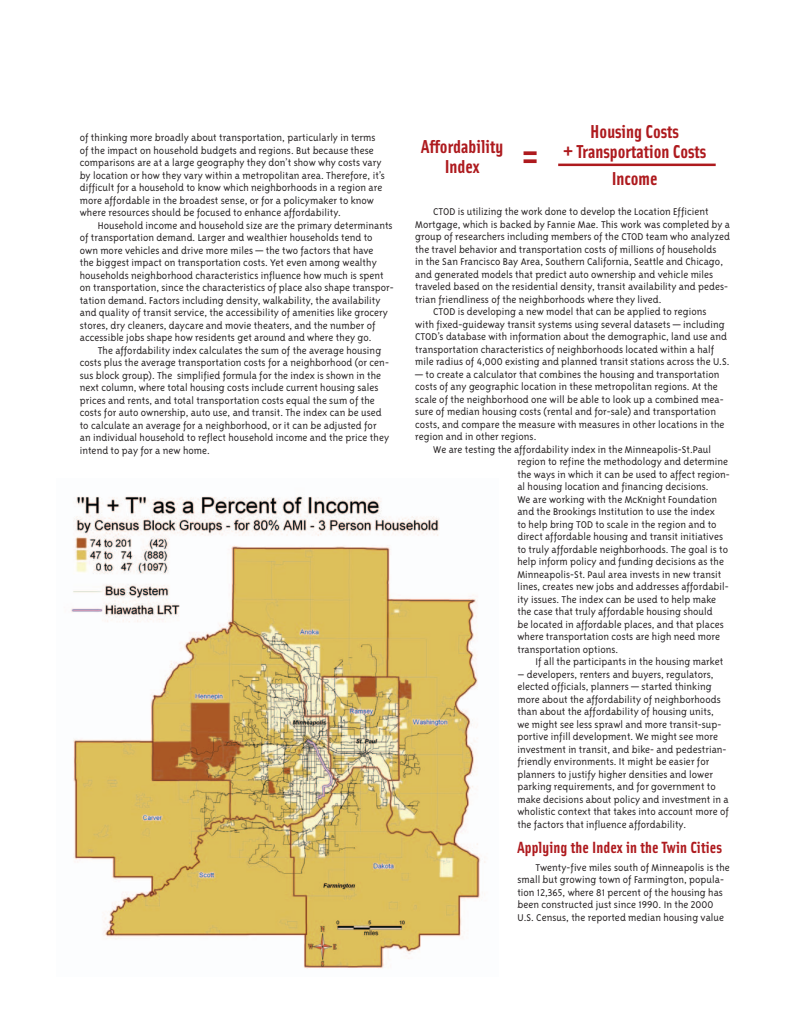
<style>
.page{position:relative;width:810px;height:1035px;background:#fff}
.page>*{position:absolute;margin:0;border:0;box-sizing:border-box;transform-origin:0 0}
.t1{font:700 50px "Solex";color:#ae1a1e}
.t2{font:700 18.75px/20px "Solex";color:#ae1a1e;text-align:center}
.t3{font:700 16.25px "Solex";letter-spacing:.005em;color:#ae1a1e}
.t4{font:11.25px/12.5px "Triplex Sans Light Lin";letter-spacing:.005em;color:#231f20}
.s1{font-size:25px}
</style>
<div class="page">
<hr style="left:558px;top:164px;width:158px;height:2px;background:#ae1a1e">
<img style="left:71px;top:496px;width:414px;height:473px">
<p class="t4" style="left:80px;top:132px;width:307px">of thinking more broadly about transportation, particularly in terms of the impact on household budgets and regions. But because these comparisons are at a large geography they don’t show why costs vary by location or how they vary within a metropolitan area. Therefore, it’s difficult for a household to know which neighborhoods in a region are more affordable in the broadest sense, or for a policymaker to know where resources should be focused to enhance affordability.</p>
<p class="t4" style="left:80px;top:219px;width:316px;text-indent:18px">Household income and household size are the primary determinants of transportation demand. Larger and wealthier households tend to<br>own more vehicles and drive more miles — the two factors that have<br>the biggest impact on transportation costs. Yet even among wealthy households neighborhood characteristics influence how much is spent on transportation, since the characteristics of place also shape transpor&shy;tation demand. Factors including density, walkability, the availability and quality of transit service, the accessibility of amenities like grocery stores, dry cleaners, daycare and movie theaters, and the number of accessible jobs shape how residents get around and where they go.</p>
<p class="t4" style="left:80px;top:344px;width:311px;text-indent:18px">The affordability index calculates the sum of the average housing costs plus the average transportation costs for a neighborhood (or cen&shy;sus block group). The simplified formula for the index is shown in the next column, where total housing costs include current housing sales prices and rents, and total transportation costs equal the sum of the costs for auto ownership, auto use, and transit. The index can be used to calculate an average for a neighborhood, or it can be adjusted for an individual household to reflect household income and the price they intend to pay for a new home.</p>
<h2 class="t2" style="left:421px;top:136px;width:84px">Affordability<br>Index</h2>
<h1 class="t1" style="left:519px;top:121px;width:23px">=</h1>
<h2 class="t2" style="left:563px;top:120px;width:145px">Housing Costs<br><span class="s1">+</span> Transportation Costs</h2>
<h2 class="t2" style="left:612px;top:168px;width:47px">Income</h2>
<p class="t4" style="left:433px;top:206px;width:277px">CTOD is utilizing the work done to develop the Location Efficient</p>
<p class="t4" style="left:415px;top:218px;width:316px">Mortgage, which is backed by Fannie Mae. This work was completed by a</p>
<p class="t4" style="left:415px;top:231px;width:316px">group of researchers including members of the CTOD team who analyzed</p>
<p class="t4" style="left:415px;top:243px;width:303px">the travel behavior and transportation costs of millions of households</p>
<p class="t4" style="left:415px;top:256px;width:309px">in the San Francisco Bay Area, Southern California, Seattle and Chicago,</p>
<p class="t4" style="left:415px;top:268px;width:300px">and generated models that predict auto ownership and vehicle miles</p>
<p class="t4" style="left:415px;top:281px;width:314px">traveled based on the residential density, transit availability and pedes-</p>
<p class="t4" style="left:415px;top:293px;width:248px">trian friendliness of the neighborhoods where they lived.</p>
<p class="t4" style="left:433px;top:306px;width:275px">CTOD is developing a new model that can be applied to regions</p>
<p class="t4" style="left:415px;top:318px;width:311px">with fixed-guideway transit systems using several datasets — including</p>
<p class="t4" style="left:415px;top:331px;width:313px">CTOD’s database with information about the demographic, land use and</p>
<p class="t4" style="left:415px;top:343px;width:300px">transportation characteristics of neighborhoods located within a half</p>
<p class="t4" style="left:415px;top:356px;width:316px">mile radius of 4,000 existing and planned transit stations across the U.S.</p>
<p class="t4" style="left:415px;top:368px;width:311px">— to create a calculator that combines the housing and transportation costs of any geographic location in these metropolitan regions. At the scale of the neighborhood one will be able to look up a combined mea&shy;sure of median housing costs (rental and for-sale) and transportation costs, and compare the measure with measures in other locations in the region and in other regions.</p>
<p class="t4" style="left:517px;top:443px;width:214px;text-indent:-84px">We are testing the affordability index in the Minneapolis-St.Paul region to refine the methodology and determine the ways in which it can be used to affect region&shy;al housing location and financing decisions.<br>We are working with the McKnight Foundation and the Brookings Institution to use the index<br>to help bring TOD to scale in the region and to direct affordable housing and transit initiatives to truly affordable neighborhoods. The goal is to help inform policy and funding decisions as the Minneapolis-St. Paul area invests in new transit lines, creates new jobs and addresses affordabil&shy;ity issues. The index can be used to help make the case that truly affordable housing should<br>be located in affordable places, and that places where transportation costs are high need more transportation options.</p>
<p class="t4" style="left:535px;top:656px;width:189px">If all the participants in the housing market</p>
<p class="t4" style="left:517px;top:668px;width:213px">– developers, renters and buyers, regulators, elected officials, planners — started thinking more about the affordability of neighborhoods than about the affordability of housing units,<br>we might see less sprawl and more transit-sup&shy;portive infill development. We might see more investment in transit, and bike- and pedestrian&shy;friendly environments. It might be easier for planners to justify higher densities and lower parking requirements, and for government to make decisions about policy and investment in a wholistic context that takes into account more of the factors that influence affordability.</p>
<h3 class="t3" style="left:517px;top:837px;width:206px">Applying the Index in the Twin Cities</h3>
<p class="t4" style="left:517px;top:861px;width:214px;text-indent:18px">Twenty-five miles south of Minneapolis is the small but growing town of Farmington, popula&shy;tion 12,365, where 81 percent of the housing has been constructed just since 1990. In the 2000<br>U.S. Census, the reported median housing value</p>
</div>
